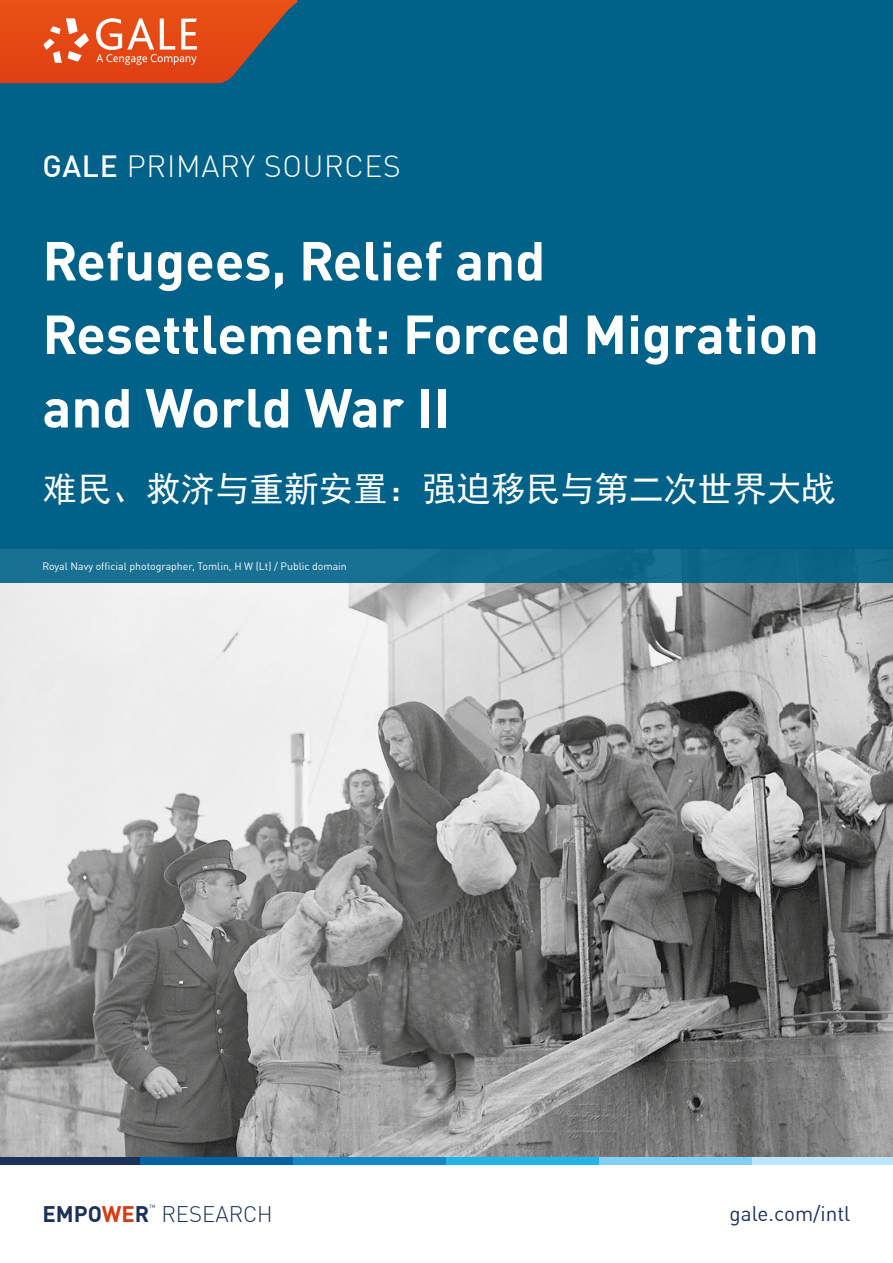
<style>
.page{position:relative;width:893px;height:1263px;background:#fff}
.page>*{position:absolute;margin:0;border:0;box-sizing:border-box;transform-origin:0 0}
.t1{font:700 54px/73.5px "DIN Offc";color:#fff}
.t2{font:34.5px "Sim Hei";color:#fff}
.t3{font:300 30px "DIN Offc";letter-spacing:.025em;color:#fff}
.t4{font:300 22.2px "DIN Offc";color:#1b3259}
.t5{font:700 22.2px "DIN Offc";color:#1b3259}
.t6{font:20.7px "DIN Offc";color:#1b3259}
.t7{font:10.5px "DIN Offc";color:#fff}
.t8{font:7.35px "DIN Offc";color:#1b3259}
.s1{font-weight:500}
.s2{color:#d83b14}
</style>
<div class="page">
<div style="left:0;top:1157px;width:141px;height:8px;background:#1c3159"></div>
<div style="left:140px;top:1157px;width:154px;height:8px;background:#0062a7"></div>
<div style="left:293px;top:1157px;width:154px;height:8px;background:#1388ca"></div>
<div style="left:446px;top:1157px;width:154px;height:8px;background:#21b5e9"></div>
<div style="left:599px;top:1157px;width:154px;height:8px;background:#83d0f5"></div>
<div style="left:752px;top:1157px;width:141px;height:8px;background:#bfe5fa"></div>
<img style="left:0;top:583px;width:893px;height:574px">
<div style="left:0;top:0;width:893px;height:549px;background:#006289"></div>
<svg style="left:0;top:0;width:298px;height:83px;background:#ca5832"></svg>
<div style="left:0;top:549px;width:893px;height:34px;background:#176f92"></div>
<p class="t3" style="left:43px;top:148px;width:360px"><span class="s1">GALE</span> PRIMARY SOURCES</p>
<p class="t1" style="left:43px;top:224px;width:778px">Refugees, Relief and<br>Resettlement: Forced Migration and World War II</p>
<p class="t2" style="left:43px;top:471px;width:795px">难民、救济与重新安置：强迫移民与第二次世界大战</p>
<p class="t7" style="left:43px;top:559px;width:306px">Royal Navy official photographer, Tomlin, H W (Lt) / Public domain</p>
<p class="t5" style="left:43px;top:1199px;width:108px">EMPO<span class="s2">WE</span>R</p>
<p class="t8" style="left:149px;top:1203px;width:8px">™</p>
<p class="t4" style="left:161px;top:1200px;width:113px">RESEARCH</p>
<p class="t6" style="left:730px;top:1201px;width:122px">gale.com/intl</p>
</div>
